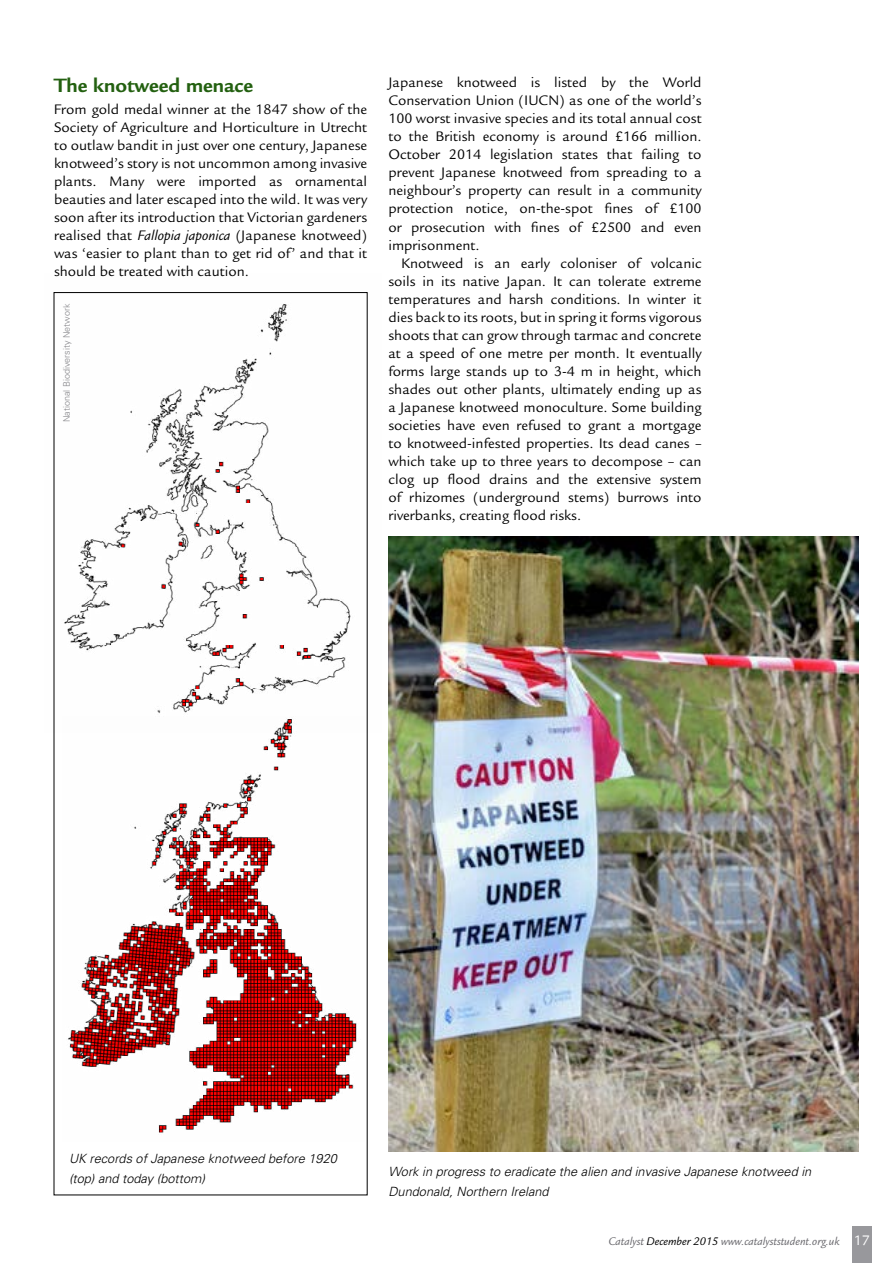
<style>
.page{position:relative;width:893px;height:1263px;background:#fff}
.page>*{position:absolute;margin:0;border:0;box-sizing:border-box;transform-origin:0 0}
.t1{font:700 21px "Legacy Sans";color:#236010}
.t2{font:15px/18px "Legacy Sans";color:#000;text-align:justify}
.t3{font:italic 300 12.75px/19.5px "Univers";color:#000}
.t4{font:italic 12px "Legacy Sans";color:#68676c}
.t5{font:300 9px "Univers";color:#858589}
.s1{font-style:italic}
.s2{color:#000}
.s3{font-style:normal;font-size:15px;color:#fff}
</style>
<div class="page">
<div style="left:852px;top:1226px;width:20px;height:37px;background:#98989c"></div>
<hr style="left:0;top:0;width:1px;height:532px;background:#003102">
<img style="left:388px;top:536px;width:471px;height:616px">
<img style="left:53px;top:292px;width:315px;height:441px">
<img style="left:62px;top:717px;width:303px;height:416px">
<h1 class="t1" style="left:54px;top:73px;width:201px">The knotweed menace</h1>
<p class="t2" style="left:54px;top:101px;width:315px">From gold medal winner at the 1847 show of the Society of Agriculture and Horticulture in Utrecht to outlaw bandit in just over one century, Japanese knotweed’s story is not uncommon among invasive plants. Many were imported as ornamental beauties and later escaped into the wild. It was very soon after its introduction that Victorian gardeners realised that <span class="s1">Fallopia japonica</span> (Japanese knotweed) was ‘easier to plant than to get rid of’ and that it should be treated with caution.</p>
<p class="t5" style="left:61px;top:422px;width:120px;rotate:-90deg">National Biodiversity Network</p>
<p class="t2" style="left:388px;top:74px;width:315px">Japanese knotweed is listed by the World Conservation Union (IUCN) as one of the world’s 100 worst invasive species and its total annual cost to the British economy is around £166 million.<br>October 2014 legislation states that failing to prevent Japanese knotweed from spreading to a neighbour’s property can result in a community protection notice, on-the-spot fines of £100 or prosecution with fines of £2500 and even imprisonment.</p>
<p class="t2" style="left:388px;top:254px;width:315px;text-indent:13px">Knotweed is an early coloniser of volcanic soils in its native Japan. It can tolerate extreme temperatures and harsh conditions. In winter it dies back to its roots, but in spring it forms vigorous shoots that can grow through tarmac and concrete at a speed of one metre per month. It eventually forms large stands up to 3-4 m in height, which shades out other plants, ultimately ending up as a Japanese knotweed monoculture. Some building societies have even refused to grant a mortgage to knotweed-infested properties. Its dead canes – which take up to three years to decompose – can clog up flood drains and the extensive system of rhizomes (underground stems) burrows into riverbanks, creating flood risks.</p>
<p class="t3" style="left:69px;top:1148px;width:269px">UK records of Japanese knotweed before 1920 (top) and today (bottom)</p>
<p class="t3" style="left:388px;top:1161px;width:424px">Work in progress to eradicate the alien and invasive Japanese knotweed in<br>Dundonald, Northern Ireland</p>
<p class="t4" style="left:608px;top:1235px;width:263px">Catalyst <span class="s2">December 2015</span> www.catalyststudent.org.uk <span class="s3">17</span></p>
</div>
